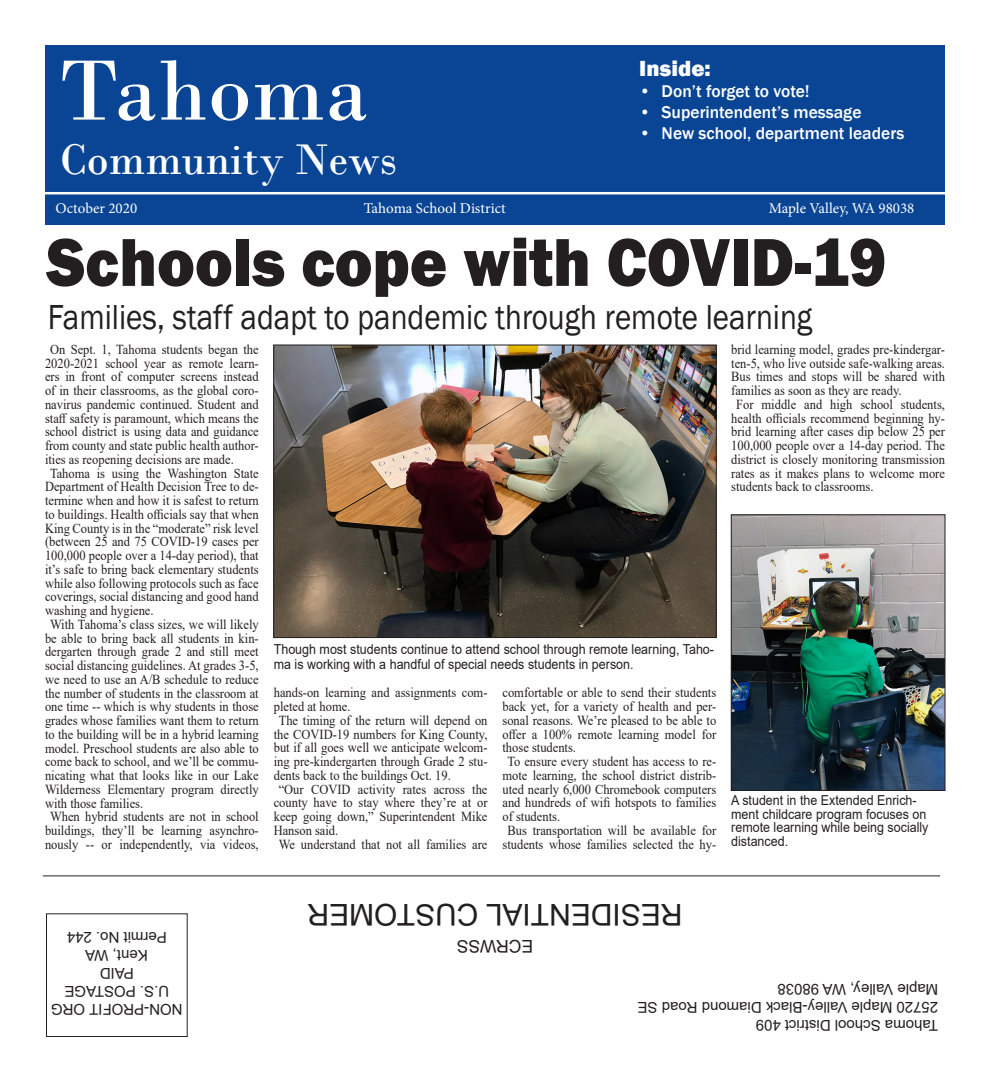
<style>
.page{position:relative;width:990px;height:1080px;background:#fff}
.page>*{position:absolute;margin:0;border:0;box-sizing:border-box;transform-origin:0 0}
.t1{font:90px "Bodoni";color:#fff}
.t2{font:800 70.12px "Franklin Gothic";color:#231f20;scale:.91 1}
.t3{font:45px "Bodoni";color:#fff}
.t4{font:35.75px "Franklin Gothic";color:#231f20;scale:.87 1}
.t5{font:30px "Arial";color:#231f20}
.t6{font:800 22.5px "Franklin Gothic";color:#fff}
.t7{font:500 17.5px "Franklin Gothic";color:#fff}
.t8{font:17.5px "Arial";color:#231f20}
.t9{font:15px "Arial";color:#231f20}
.t10{font:15px "Minion Pro";color:#fff}
.t11{font:13.75px/13.8px "Times New Roman";color:#231f20;text-align:justify;scale:.91 1}
.t12{font:13.75px/13.8px "Arial";color:#231f20;scale:.91 1}
</style>
<div class="page">
<div style="left:45px;top:45px;width:900px;height:180px;background:#094594"></div>
<hr style="left:45px;top:192px;width:901px;height:2px;background:#fff">
<div style="left:46px;top:914px;width:142px;height:123px;border:1px solid #231f20"></div>
<hr style="left:43px;top:876px;width:897px;height:1px;background:#231f20">
<img style="left:275px;top:347px;width:440px;height:289px">
<div style="left:273px;top:345px;width:444px;height:293px;border:1px solid #231f20"></div>
<img style="left:733px;top:516px;width:210px;height:273px">
<div style="left:731px;top:514px;width:214px;height:277px;border:1px solid #231f20"></div>
<p class="t1" style="left:60px;top:37px;width:311px">Tahoma</p>
<p class="t3" style="left:60px;top:132px;width:338px">Community News</p>
<p class="t6" style="left:639px;top:54px;width:73px">Inside:</p>
<p class="t7" style="left:639px;top:80px;width:172px">• Don’t forget to vote!</p>
<p class="t7" style="left:639px;top:101px;width:224px">• Superintendent’s message</p>
<p class="t7" style="left:639px;top:122px;width:267px">• New school, department leaders</p>
<p class="t10" style="left:56px;top:198px;width:83px">October 2020</p>
<p class="t10" style="left:364px;top:198px;width:144px">Tahoma School District</p>
<p class="t10" style="left:769px;top:198px;width:147px">Maple Valley, WA 98038</p>
<p class="t2" style="left:47px;top:217px;width:924px">Schools cope with COVID-19</p>
<p class="t4" style="left:48px;top:295px;width:880px">Families, staff adapt to pandemic through remote learning</p>
<p class="t11" style="left:45px;top:342px;width:236px;text-indent:5px">On Sept. 1, Tahoma students began the 2020-2021 school year as remote learn&shy;ers in front of computer screens instead of in their classrooms, as the global coro&shy;navirus pandemic continued. Student and staff safety is paramount, which means the school district is using data and guidance from county and state public health author&shy;ities as reopening decisions are made.</p>
<p class="t11" style="left:45px;top:466px;width:236px;text-indent:5px">Tahoma is using the Washington State Department of Health Decision Tree to de&shy;termine when and how it is safest to return to buildings. Health officials say that when King County is in the “moderate” risk level (between 25 and 75 COVID-19 cases per 100,000 people over a 14-day period), that it’s safe to bring back elementary students while also following protocols such as face coverings, social distancing and good hand washing and hygiene.</p>
<p class="t11" style="left:45px;top:617px;width:236px;text-indent:5px">With Tahoma’s class sizes, we will likely be able to bring back all students in kin&shy;dergarten through grade 2 and still meet social distancing guidelines. At grades 3-5, we need to use an A/B schedule to reduce the number of students in the classroom at one time -- which is why students in those grades whose families want them to return to the building will be in a hybrid learning model. Preschool students are also able to come back to school, and we’ll be commu&shy;nicating what that looks like in our Lake Wilderness Elementary program directly with those families.</p>
<p class="t11" style="left:45px;top:810px;width:236px;text-align:center">When hybrid students are not in school buildings, they’ll be learning asynchro&shy;nously -- or independently, via videos,</p>
<p class="t12" style="left:274px;top:641px;width:485px;line-height:15px">Though most students continue to attend school through remote learning, Taho&shy;ma is working with a handful of special needs students in person.</p>
<p class="t11" style="left:274px;top:686px;width:236px">hands-on learning and assignments com&shy;pleted at home.</p>
<p class="t11" style="left:274px;top:713px;width:236px;text-indent:5px">The timing of the return will depend on the COVID-19 numbers for King County, but if all goes well we anticipate welcom&shy;ing pre-kindergarten through Grade 2 stu&shy;dents back to the buildings Oct. 19.</p>
<p class="t11" style="left:274px;top:782px;width:236px;text-indent:5px">“Our COVID activity rates across the county have to stay where they’re at or keep going down,” Superintendent Mike Hanson said.</p>
<p class="t11" style="left:279px;top:837px;width:231px">We understand that not all families are</p>
<p class="t11" style="left:502px;top:686px;width:236px">comfortable or able to send their students back yet, for a variety of health and per&shy;sonal reasons. We’re pleased to be able to offer a 100% remote learning model for those students.</p>
<p class="t11" style="left:502px;top:754px;width:236px;text-indent:5px">To ensure every student has access to re&shy;mote learning, the school district distrib&shy;uted nearly 6,000 Chromebook computers and hundreds of wifi hotspots to families of students.</p>
<p class="t11" style="left:502px;top:823px;width:236px;text-align:center">Bus transportation will be available for students whose families selected the hy-</p>
<p class="t11" style="left:731px;top:342px;width:236px">brid learning model, grades pre-kindergar&shy;ten-5, who live outside safe-walking areas.<br>Bus times and stops will be shared with families as soon as they are ready.</p>
<p class="t11" style="left:731px;top:397px;width:236px;text-indent:5px">For middle and high school students, health officials recommend beginning hy&shy;brid learning after cases dip below 25 per 100,000 people over a 14-day period. The district is closely monitoring transmission rates as it makes plans to welcome more students back to classrooms.</p>
<p class="t12" style="left:731px;top:793px;width:218px">A student in the Extended Enrich&shy;ment childcare program focuses on remote learning while being socially distanced.</p>
<p class="t9" style="left:167px;top:947px;width:102px;rotate:-180deg">Permit No. 244</p>
<p class="t9" style="left:148px;top:965px;width:64px;rotate:-180deg">Kent, WA</p>
<p class="t9" style="left:134px;top:983px;width:35px;rotate:-180deg">PAID</p>
<p class="t9" style="left:169px;top:1001px;width:106px;rotate:-180deg">U.S. POSTAGE</p>
<p class="t9" style="left:183px;top:1019px;width:133px;rotate:-180deg">NON-PROFIT ORG</p>
<p class="t5" style="left:683px;top:935px;width:377px;rotate:-180deg">RESIDENTIAL CUSTOMER</p>
<p class="t8" style="left:533px;top:958px;width:78px;rotate:-180deg">ECRWSS</p>
<p class="t9" style="left:938px;top:1000px;width:162px;rotate:-180deg">Maple Valley, WA 98038</p>
<p class="t9" style="left:938px;top:1018px;width:302px;rotate:-180deg">25720 Maple Valley-Black Diamond Road SE</p>
<p class="t9" style="left:938px;top:1036px;width:184px;rotate:-180deg">Tahoma School District 409</p>
</div>
